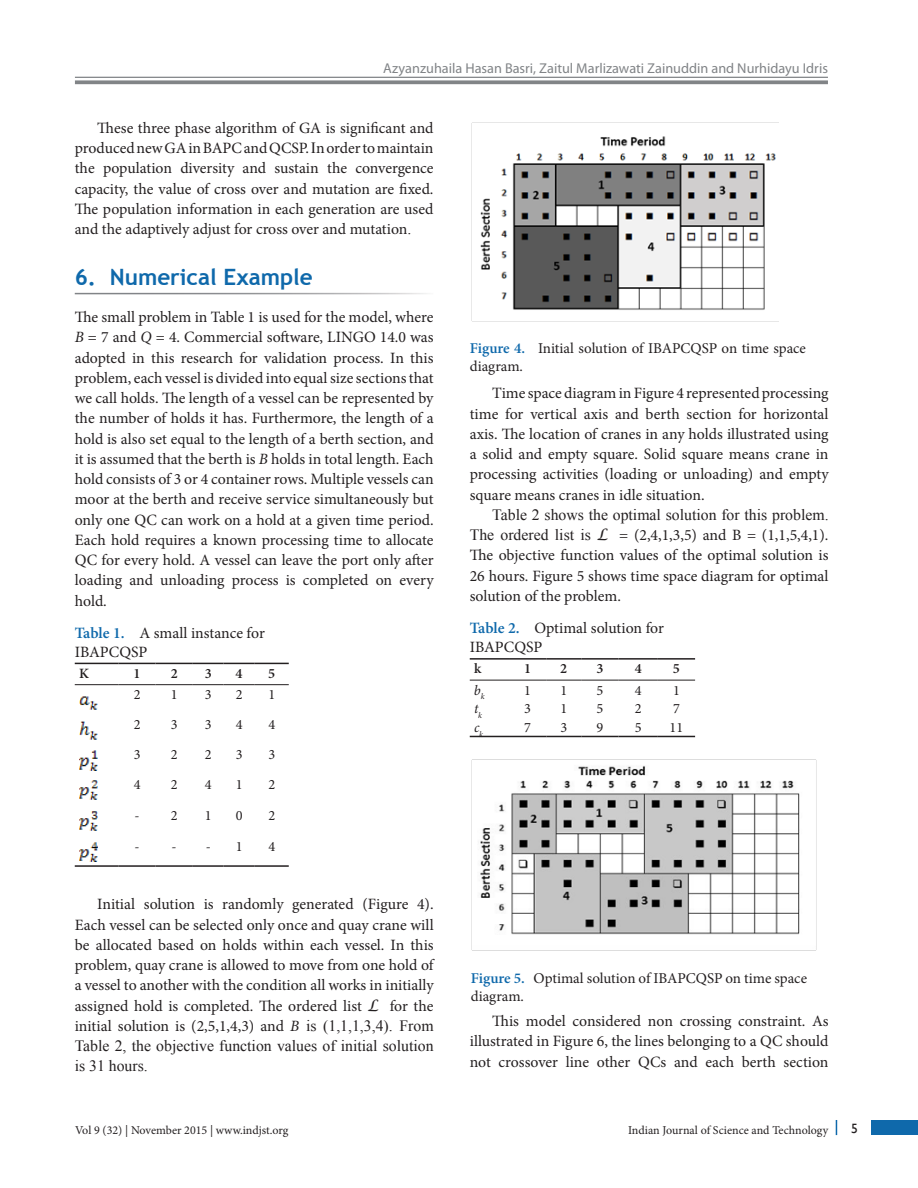
<style>
.page{position:relative;width:918px;height:1188px;background:#fff}
.page>*{position:absolute;margin:0;border:0;box-sizing:border-box;transform-origin:0 0}
.Body_Head{font:700 22.5px "Trebuchet MS";color:#0f69ab}
.Body_Text_Ind_F{font:15.75px/20.2px "Minion Pro";color:#231f20;text-align:justify}
.Body_Text{font:15.75px/20.2px "Minion Pro";color:#231f20}
.Body_Text_Ind_L{font:15.75px/20.2px "Minion Pro";letter-spacing:-.005em;color:#231f20;text-align:justify}
.t1{font:15px/18px "Minion Pro";color:#231f20}
.t2{font:14.25px "Myriad Pro";color:#818487}
.t3{font:14.25px/18.8px "Minion Pro";color:#231f20;text-align:justify}
.t4{font:600 14.25px "Minion Pro";color:#231f20}
.t5{font:italic 14.25px/18.8px "Minion Pro";color:#231f20}
.t6{font:13.5px "Gill Sans";color:#231f20}
.t7{font:12px "Minion Pro";color:#231f20}
.s1{font-family:"Times New Roman"}
.s2{font-style:italic}
.s3{font-weight:600;color:#0f69ab}
.s4{font-family:"Lucida Calligraphy";font-style:italic}
</style>
<div class="page">
<hr style="left:75px;top:77px;width:753px;height:1px;background:#818487">
<svg style="left:75px;top:80px;width:753px;height:4px;background:#8e9194"></svg>
<div style="left:872px;top:1120px;width:46px;height:15px;background:#0f69ab"></div>
<svg style="left:836px;top:1120px;width:1px;height:15px"></svg>
<hr style="left:75px;top:663px;width:44px;height:1px;background:#231f20">
<hr style="left:119px;top:663px;width:37px;height:1px;background:#231f20">
<hr style="left:156px;top:663px;width:37px;height:1px;background:#231f20">
<hr style="left:193px;top:663px;width:31px;height:1px;background:#231f20">
<hr style="left:224px;top:663px;width:31px;height:1px;background:#231f20">
<hr style="left:255px;top:663px;width:34px;height:1px;background:#231f20">
<hr style="left:75px;top:684px;width:44px;height:1px;background:#231f20">
<hr style="left:119px;top:684px;width:37px;height:1px;background:#231f20">
<hr style="left:156px;top:684px;width:37px;height:1px;background:#231f20">
<hr style="left:193px;top:684px;width:31px;height:1px;background:#231f20">
<hr style="left:224px;top:684px;width:31px;height:1px;background:#231f20">
<hr style="left:255px;top:684px;width:34px;height:1px;background:#231f20">
<hr style="left:75px;top:865px;width:44px;height:2px;background:#231f20">
<hr style="left:119px;top:865px;width:37px;height:2px;background:#231f20">
<hr style="left:156px;top:865px;width:37px;height:2px;background:#231f20">
<hr style="left:193px;top:865px;width:31px;height:2px;background:#231f20">
<hr style="left:224px;top:865px;width:31px;height:2px;background:#231f20">
<hr style="left:255px;top:865px;width:34px;height:2px;background:#231f20">
<img style="left:79px;top:696px;width:19px;height:14px">
<img style="left:79px;top:721px;width:19px;height:19px">
<img style="left:79px;top:750px;width:18px;height:20px">
<img style="left:79px;top:780px;width:18px;height:20px">
<img style="left:79px;top:811px;width:18px;height:20px">
<img style="left:79px;top:842px;width:18px;height:20px">
<img style="left:471px;top:123px;width:305px;height:198px">
<hr style="left:470px;top:658px;width:39px;height:2px;background:#231f20">
<hr style="left:509px;top:658px;width:37px;height:2px;background:#231f20">
<hr style="left:546px;top:658px;width:35px;height:2px;background:#231f20">
<hr style="left:581px;top:658px;width:38px;height:2px;background:#231f20">
<hr style="left:619px;top:658px;width:39px;height:2px;background:#231f20">
<hr style="left:658px;top:658px;width:37px;height:2px;background:#231f20">
<hr style="left:470px;top:680px;width:39px;height:1px;background:#231f20">
<hr style="left:509px;top:680px;width:37px;height:1px;background:#231f20">
<hr style="left:546px;top:680px;width:35px;height:1px;background:#231f20">
<hr style="left:581px;top:680px;width:38px;height:1px;background:#231f20">
<hr style="left:619px;top:680px;width:39px;height:1px;background:#231f20">
<hr style="left:658px;top:680px;width:37px;height:1px;background:#231f20">
<hr style="left:470px;top:736px;width:39px;height:1px;background:#231f20">
<hr style="left:509px;top:736px;width:37px;height:1px;background:#231f20">
<hr style="left:546px;top:736px;width:35px;height:1px;background:#231f20">
<hr style="left:581px;top:736px;width:38px;height:1px;background:#231f20">
<hr style="left:619px;top:736px;width:39px;height:1px;background:#231f20">
<hr style="left:658px;top:736px;width:37px;height:1px;background:#231f20">
<img style="left:471px;top:760px;width:329px;height:190px">
<p class="t2" style="left:383px;top:60px;width:446px">Azyanzuhaila Hasan Basri, Zaitul Marlizawati Zainuddin and Nurhidayu Idris</p>
<p class="Body_Text_Ind_L" style="left:75px;top:118px;width:360px;text-indent:23px">These three phase algorithm of GA is significant and produced new GA in BAPC and QCSP. <span class="s1">I</span>n order to maintain the population diversity and sustain the convergence capacity, the value of cross over and mutation are fixed.<br>The population information in each generation are used and the adaptively adjust for cross over and mutation<span class="s1">.</span></p>
<p class="Body_Head" style="left:75px;top:263px;width:240px">6. Numerical Example</p>
<p class="Body_Text" style="left:75px;top:307px;width:360px;text-align:justify">The small problem in Table 1 is used for the model, where <span class="s2">B</span> = 7 and <span class="s2">Q</span> = 4. Commercial software, LINGO 14.0 was adopted in this research for validation process. In this problem, each vessel is divided into equal size sections that we call holds. The length of a vessel can be represented by the number of holds it has. Furthermore, the length of a hold is also set equal to the length of a berth section, and it is assumed that the berth is <span class="s2">B</span> holds in total length. Each hold consists of 3 or 4 container rows. Multiple vessels can moor at the berth and receive service simultaneously but only one QC can work on a hold at a given time period.<br>Each hold requires a known processing time to allocate QC for every hold. A vessel can leave the port only after loading and unloading process is completed on every hold.</p>
<p class="Body_Text" style="left:75px;top:623px;width:192px;line-height:18.9px"><span class="s3">Table 1.</span> A small instance for<br>IBAPCQSP</p>
<p class="t4" style="left:79px;top:664px;width:11px">K</p>
<p class="t4" style="left:134px;top:664px;width:9px">1</p>
<p class="t4" style="left:171px;top:664px;width:9px">2</p>
<p class="t4" style="left:205px;top:664px;width:9px">3</p>
<p class="t4" style="left:236px;top:664px;width:9px">4</p>
<p class="t4" style="left:268px;top:664px;width:9px">5</p>
<p class="t3" style="left:134px;top:685px;width:8px">2</p>
<p class="t3" style="left:171px;top:685px;width:8px">1</p>
<p class="t3" style="left:205px;top:685px;width:8px">3</p>
<p class="t3" style="left:236px;top:685px;width:8px">2</p>
<p class="t3" style="left:268px;top:685px;width:8px">1</p>
<p class="t3" style="left:134px;top:715px;width:8px">2</p>
<p class="t3" style="left:171px;top:715px;width:8px">3</p>
<p class="t3" style="left:205px;top:715px;width:8px">3</p>
<p class="t3" style="left:236px;top:715px;width:8px">4</p>
<p class="t3" style="left:268px;top:715px;width:8px">4</p>
<p class="t3" style="left:134px;top:745px;width:8px">3</p>
<p class="t3" style="left:171px;top:745px;width:8px">2</p>
<p class="t3" style="left:205px;top:745px;width:8px">2</p>
<p class="t3" style="left:236px;top:745px;width:8px">3</p>
<p class="t3" style="left:268px;top:745px;width:8px">3</p>
<p class="t3" style="left:134px;top:775px;width:8px">4</p>
<p class="t3" style="left:171px;top:775px;width:8px">2</p>
<p class="t3" style="left:205px;top:775px;width:8px">4</p>
<p class="t3" style="left:236px;top:775px;width:8px">1</p>
<p class="t3" style="left:268px;top:775px;width:8px">2</p>
<p class="t3" style="left:135px;top:806px;width:45px">- 2</p>
<p class="t3" style="left:205px;top:806px;width:8px">1</p>
<p class="t3" style="left:236px;top:806px;width:8px">0</p>
<p class="t3" style="left:268px;top:806px;width:8px">2</p>
<p class="t3" style="left:135px;top:837px;width:44px">- -</p>
<p class="t3" style="left:206px;top:837px;width:38px">- 1</p>
<p class="t3" style="left:268px;top:837px;width:8px">4</p>
<p class="Body_Text_Ind_F" style="left:75px;top:894px;width:360px;text-indent:23px">Initial solution is randomly generated (Figure 4).<br>Each vessel can be selected only once and quay crane will be allocated based on holds within each vessel. In this problem, quay crane is allowed to move from one hold of a vessel to another with the condition all works in initially assigned hold is completed. The ordered list <span class="s4">L</span> for the initial solution is (2,5,1,4,3) and <span class="s2">B</span> <span class="s1">is (1,1,1,3,4). From Table 2, the objective function values of initial solution is 31 hours.</span></p>
<p class="t1" style="left:470px;top:340px;width:338px"><span class="s3">Figure 4.</span> Initial solution of IBAPCQSP on time space diagram.</p>
<p class="Body_Text_Ind_F" style="left:470px;top:383px;width:360px;text-indent:23px">Time space diagram in Figure 4 represented processing time for vertical axis and berth section for horizontal axis. The location of cranes in any holds illustrated using a solid and empty square. Solid square means crane in processing activities (loading or unloading) and empty square means cranes in idle situation.</p>
<p class="Body_Text_Ind_F" style="left:470px;top:505px;width:360px;text-indent:23px"><span class="s1">Table 2 shows the optimal solution for this problem.<br>The ordered list is</span> <span class="s4">L</span> = (2,4,1,3,5) and B = (1,1,5,4,1).<br>The objective function values of the optimal solution is 26 hours. Figure 5 shows time space diagram for optimal solution of the problem.</p>
<p class="Body_Text" style="left:470px;top:619px;width:196px;line-height:18.9px"><span class="s3">Table 2.</span> Optimal solution for<br>IBAPCQSP</p>
<p class="t4" style="left:474px;top:659px;width:9px">k</p>
<p class="t4" style="left:524px;top:659px;width:9px">1</p>
<p class="t4" style="left:560px;top:659px;width:9px">2</p>
<p class="t4" style="left:596px;top:659px;width:9px">3</p>
<p class="t4" style="left:635px;top:659px;width:9px">4</p>
<p class="t4" style="left:673px;top:659px;width:9px">5</p>
<p class="t5" style="left:474px;top:681px;width:12px">b<sub>k </sub>t<sub>k </sub>c<sub>k</sub></p>
<p class="t3" style="left:524px;top:681px;width:8px">1<br>3<br>7</p>
<p class="t3" style="left:560px;top:681px;width:8px">1<br>1<br>3</p>
<p class="t3" style="left:597px;top:681px;width:8px">5<br>5<br>9</p>
<p class="t3" style="left:635px;top:681px;width:8px">4<br>2<br>5</p>
<p class="t3" style="left:670px;top:681px;width:15px;text-align:left">1<br>7<br>11</p>
<p class="t1" style="left:471px;top:969px;width:338px"><span class="s3">Figure 5.</span> Optimal solution of IBAPCQSP on time space diagram.</p>
<p class="Body_Text_Ind_F" style="left:470px;top:1011px;width:360px;text-indent:23px">This model considered non crossing constraint. As illustrated in Figure 6, the lines belonging to a QC should not crossover line other QCs and each berth section</p>
<p class="t7" style="left:75px;top:1122px;width:215px">Vol 9 (32) | November 2015 | www.indjst.org</p>
<p class="t7" style="left:628px;top:1123px;width:202px">Indian Journal of Science and Technology</p>
<p class="t6" style="left:851px;top:1120px;width:8px">5</p>
</div>
